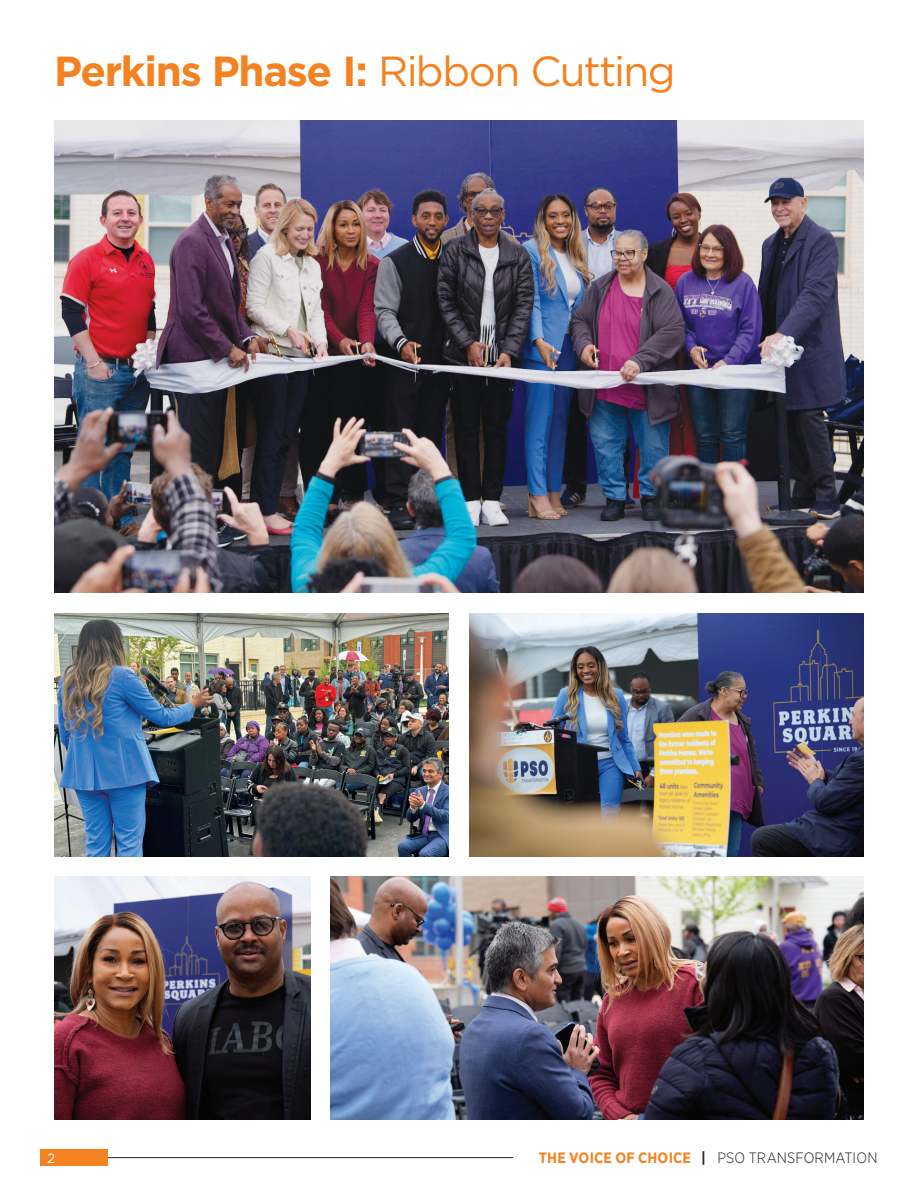
<style>
.page{position:relative;width:918px;height:1188px;background:#fff}
.page>*{position:absolute;margin:0;border:0;box-sizing:border-box;transform-origin:0 0}
.Subheads{font:700 42px "Gotham";letter-spacing:-.03em;color:#f58220}
.t1{font:300 15px "Gotham Narrow";letter-spacing:.01em;color:#231f20}
.t2{font:13.5px "Gotham";color:#fff}
.s1{font-weight:400}
.s2{font-weight:700;color:#f58220}
.s3{font-weight:700}
</style>
<div class="page">
<img style="left:54px;top:613px;width:395px;height:243px">
<img style="left:54px;top:877px;width:256px;height:243px">
<img style="left:470px;top:613px;width:394px;height:243px">
<img style="left:330px;top:877px;width:534px;height:243px">
<img style="left:54px;top:121px;width:810px;height:472px">
<hr style="left:40px;top:1157px;width:473px;height:1px;background:#231f20">
<div style="left:40px;top:1149px;width:68px;height:17px;background:#f58220"></div>
<p class="Subheads" style="left:54px;top:47px;width:623px">Perkins Phase I: <span class="s1">Ribbon Cutting</span></p>
<p class="t2" style="left:47px;top:1149px;width:10px">2</p>
<p class="t1" style="left:539px;top:1149px;width:340px"><span class="s2">THE VOICE OF CHOICE</span> <span class="s3">|</span> PSO TRANSFORMATION</p>
</div>
